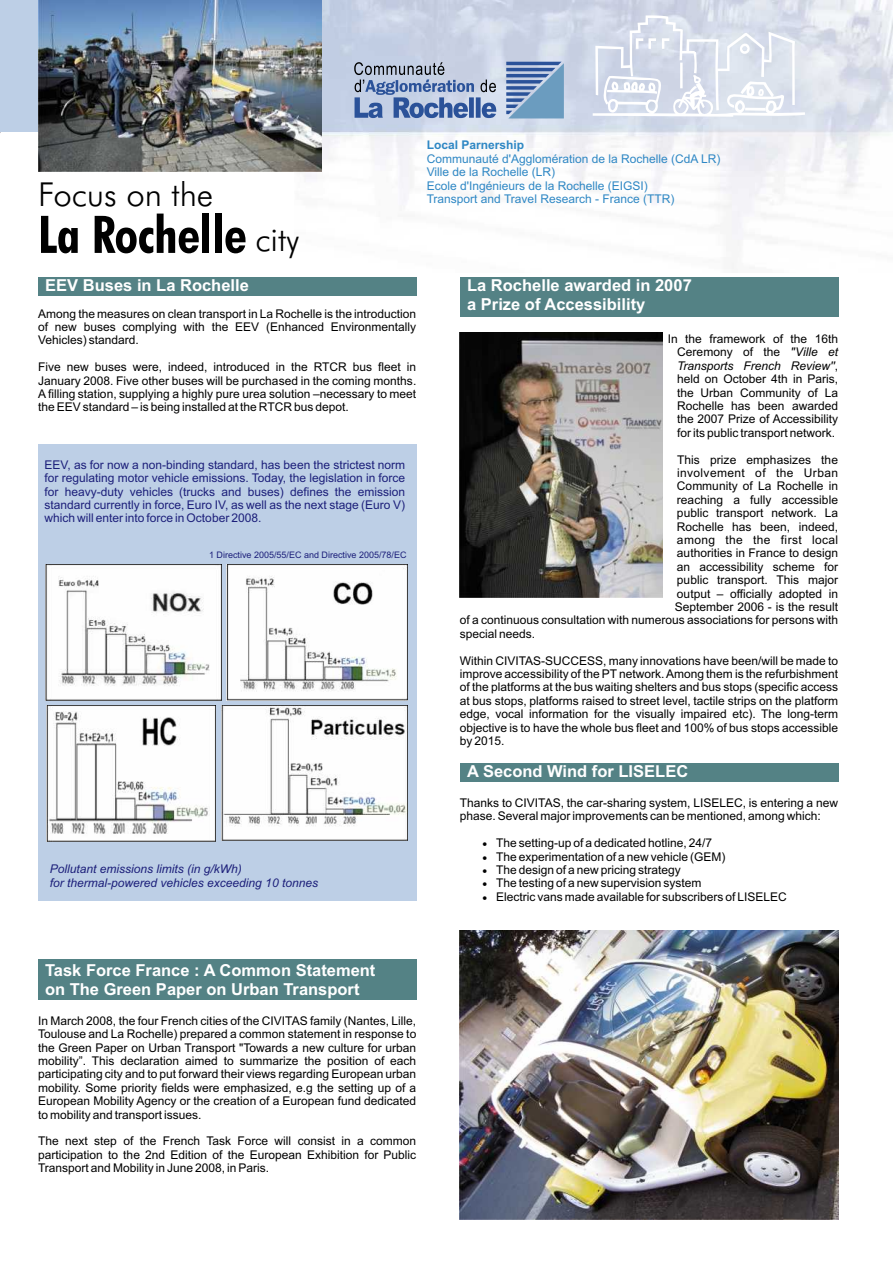
<style>
.page{position:relative;width:893px;height:1263px;background:#fff}
.page>*{position:absolute;margin:0;border:0;box-sizing:border-box;transform-origin:0 0}
.t1{font:700 condensed 51.9px "Futura BT";color:#000}
.t2{font:300 33px "Futura BT";color:#000}
.t3{font:700 16.5px/18.5px "Arial";color:#fff}
.t4{font:12px/13.4px "Arial";color:#000;text-align:justify}
.t5{font:12px/13.4px "Arial";color:#1c1f7a;text-align:justify}
.t6{font:12px/13.4px "Arial";color:#2e87c4}
.t7{font:italic 12px/13.4px "Arial";color:#1c1f7a}
.t8{font:12px "Arial";letter-spacing:.03em;color:#000}
.t9{font:700 12px "Arial";color:#2e87c4}
.t10{font:10.2px "Symbol";color:#000}
.t11{font:9px "Arial";color:#1c1f7a}
.s1{font-style:italic}
</style>
<div class="page">
<div style="left:38px;top:444px;width:378px;height:457px;background:#bdcfe6"></div>
<div style="left:0;top:0;width:893px;height:132px;background:#bdcfe6"></div>
<img style="left:295px;top:0;width:598px;height:269px">
<svg style="left:506px;top:62px;width:58px;height:56px;background:#7296be"></svg>
<svg style="left:354px;top:62px;width:142px;height:56px"></svg>
<div style="left:38px;top:277px;width:378px;height:18px;background:#548285"></div>
<svg style="left:593px;top:15px;width:212px;height:102px;background:#dde2ed"></svg>
<img style="left:39px;top:0;width:282px;height:171px">
<img style="left:46px;top:565px;width:175px;height:135px">
<img style="left:227px;top:565px;width:181px;height:135px">
<img style="left:47px;top:706px;width:169px;height:135px">
<img style="left:222px;top:705px;width:186px;height:136px">
<div style="left:38px;top:960px;width:378px;height:40px;background:#548285"></div>
<div style="left:460px;top:277px;width:378px;height:40px;background:#548285"></div>
<img style="left:460px;top:332px;width:202px;height:265px">
<div style="left:460px;top:763px;width:378px;height:18px;background:#548285"></div>
<img style="left:460px;top:930px;width:378px;height:290px">
<h2 class="t2" style="left:38px;top:181px;width:177px">Focus on the</h2>
<h1 class="t1" style="left:38px;top:213px;width:210px">La Rochelle</h1>
<h2 class="t2" style="left:255px;top:226px;width:46px">city</h2>
<h3 class="t3" style="left:45px;top:278px;width:205px">EEV Buses in La Rochelle</h3>
<p class="t4" style="left:38px;top:308px;width:380px">Among the measures on clean transport in La Rochelle is the introduction of new buses complying with the EEV (Enhanced Environmentally Vehicles) standard.</p>
<p class="t4" style="left:38px;top:361px;width:380px">Five new buses were, indeed, introduced in the RTCR bus fleet in January 2008. Five other buses will be purchased in the coming months.<br>A filling station, supplying a highly pure urea solution –necessary to meet the EEV standard – is being installed at the RTCR bus depot.</p>
<p class="t5" style="left:45px;top:459px;width:362px">EEV, as for now a non-binding standard, has been the strictest norm for regulating motor vehicle emissions. Today, the legislation in force for heavy-duty vehicles (trucks and buses) defines the emission standard currently in force, Euro IV, as well as the next stage (Euro V) which will enter into force in October 2008.</p>
<p class="t11" style="left:209px;top:552px;width:199px">1 Directive 2005/55/EC and Directive 2005/78/EC</p>
<p class="t7" style="left:50px;top:863px;width:270px">Pollutant emissions limits (in g/kWh)<br>for thermal-powered vehicles exceeding 10 tonnes</p>
<p class="t9" style="left:427px;top:141px;width:99px">Local Parnership</p>
<p class="t6" style="left:427px;top:153px;width:295px">Communauté d'Agglomération de la Rochelle (CdA LR)<br>Ville de la Rochelle (LR)<br>Ecole d'Ingénieurs de la Rochelle (EIGSI)<br>Transport and Travel Research - France (TTR)</p>
<h3 class="t3" style="left:467px;top:278px;width:226px">La Rochelle awarded in 2007 a Prize of Accessibility</h3>
<p class="t4" style="left:677px;top:333px;width:163px;text-indent:-9px">In the framework of the 16th Ceremony of the <span class="s1">''Ville et Transports French Review''</span>, held on October 4th in Paris, the Urban Community of La Rochelle has been awarded the 2007 Prize of Accessibility for its public transport network.</p>
<p class="t4" style="left:677px;top:454px;width:163px">This prize emphasizes the</p>
<p class="t8" style="left:677px;top:468px;width:163px">involvement of the Urban</p>
<p class="t4" style="left:677px;top:481px;width:163px">Community of La Rochelle in</p>
<p class="t4" style="left:677px;top:494px;width:163px">reaching a fully accessible</p>
<p class="t4" style="left:677px;top:507px;width:163px">public transport network. La</p>
<p class="t4" style="left:677px;top:521px;width:163px">Rochelle has been, indeed,</p>
<p class="t8" style="left:677px;top:535px;width:163px">among the the first local</p>
<p class="t4" style="left:677px;top:548px;width:163px">authorities in France to design</p>
<p class="t4" style="left:677px;top:561px;width:163px">an accessibility scheme for</p>
<p class="t4" style="left:677px;top:574px;width:163px">public transport. This major</p>
<p class="t4" style="left:677px;top:588px;width:163px">output – officially adopted in</p>
<p class="t4" style="left:675px;top:601px;width:165px">September 2006 - is the result</p>
<p class="t4" style="left:460px;top:615px;width:380px">of a continuous consultation with numerous associations for persons with</p>
<p class="t4" style="left:460px;top:628px;width:77px">special needs.</p>
<p class="t4" style="left:460px;top:655px;width:380px">Within CIVITAS-SUCCESS, many innovations have been/will be made to improve accessibility of the PT network. Among them is the refurbishment of the platforms at the bus waiting shelters and bus stops (specific access at bus stops, platforms raised to street level, tactile strips on the platform edge, vocal information for the visually impaired etc). The long-term objective is to have the whole bus fleet and 100% of bus stops accessible by 2015.</p>
<h3 class="t3" style="left:467px;top:764px;width:223px">A Second Wind for LISELEC</h3>
<p class="t4" style="left:460px;top:797px;width:380px">Thanks to CIVITAS, the car-sharing system, LISELEC, is entering a new phase. Several major improvements can be mentioned, among which:</p>
<p class="t10" style="left:482px;top:853px;width:30px">•</p>
<p class="t4" style="left:482px;top:837px;width:231px">•The setting-up of a dedicated hotline, 24/7</p>
<p class="t10" style="left:482px;top:867px;width:30px">•</p>
<p class="t4" style="left:496px;top:851px;width:231px">The experimentation of a new vehicle (GEM)</p>
<p class="t4" style="left:496px;top:864px;width:186px">The design of a new pricing strategy</p>
<p class="t10" style="left:482px;top:880px;width:30px">•</p>
<p class="t10" style="left:482px;top:894px;width:30px">•</p>
<p class="t4" style="left:496px;top:878px;width:292px">The testing of a new supervision system<br>Electric vans made available for subscribers of LISELEC</p>
<h3 class="t3" style="left:45px;top:963px;width:332px">Task Force France : A Common Statement on The Green Paper on Urban Transport</h3>
<p class="t4" style="left:38px;top:1015px;width:380px">In March 2008, the four French cities of the CIVITAS family (Nantes, Lille, Toulouse and La Rochelle) prepared a common statement in response to the Green Paper on Urban Transport "Towards a new culture for urban mobility”. This declaration aimed to summarize the position of each participating city and to put forward their views regarding European urban mobility. Some priority fields were emphasized, e.g the setting up of a European Mobility Agency or the creation of a European fund dedicated to mobility and transport issues.</p>
<p class="t4" style="left:38px;top:1136px;width:380px">The next step of the French Task Force will consist in a common participation to the 2nd Edition of the European Exhibition for Public Transport and Mobility in June 2008, in Paris.</p>
</div>
